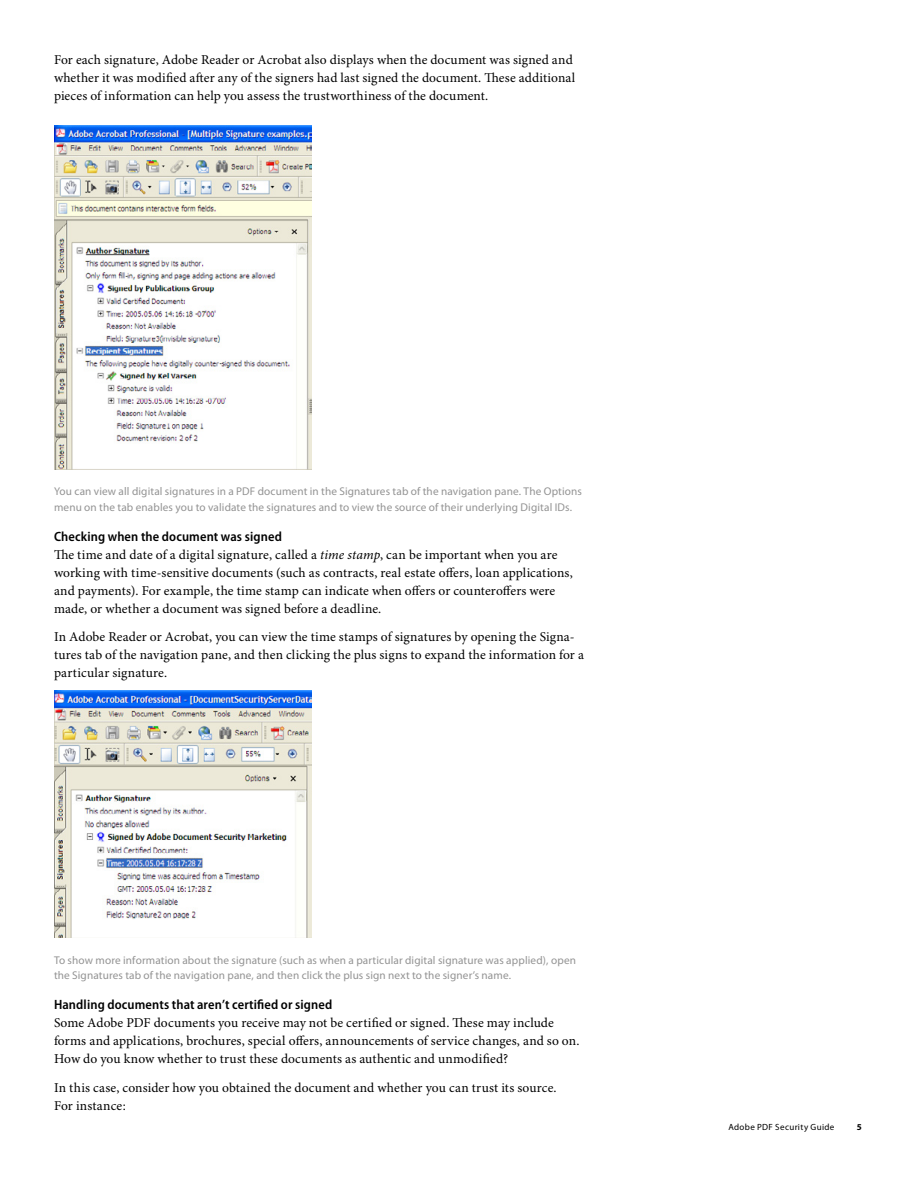
<style>
.page{position:relative;width:918px;height:1188px;background:#fff}
.page>*{position:absolute;margin:0;border:0;box-sizing:border-box;transform-origin:0 0}
.Text{font:13.5px/18px "Minion Pro";letter-spacing:.01em;color:#000}
.Text__Subhead{font:600 semi-condensed 13.5px "Myriad Pro";letter-spacing:.01em;color:#000}
.t1{font:11.25px/16.2px "Myriad Pro";letter-spacing:.01em;color:#939393}
.t2{font:9px "Myriad Pro";letter-spacing:.04em;color:#000}
.t3{font:700 9px "Myriad Pro";color:#000}
.s1{font-style:italic}
</style>
<div class="page">
<img style="left:54px;top:125px;width:258px;height:344px">
<img style="left:54px;top:691px;width:258px;height:246px">
<p class="Text" style="left:54px;top:51px;width:523px">For each signature, Adobe Reader or Acrobat also displays when the document was signed and whether it was modified after any of the signers had last signed the document. These additional pieces of information can help you assess the trustworthiness of the document.</p>
<p class="t1" style="left:54px;top:483px;width:529px">You can view all digital signatures in a PDF document in the Signatures tab of the navigation pane. The Options menu on the tab enables you to validate the signatures and to view the source of their underlying Digital IDs.</p>
<p class="Text__Subhead" style="left:54px;top:529px;width:229px">Checking when the document was signed</p>
<p class="Text" style="left:54px;top:546px;width:520px">The time and date of a digital signature, called a <span class="s1">time stamp</span>, can be important when you are working with time-sensitive documents (such as contracts, real estate offers, loan applications, and payments). For example, the time stamp can indicate when offers or counteroffers were made, or whether a document was signed before a deadline.</p>
<p class="Text" style="left:54px;top:629px;width:531px">In Adobe Reader or Acrobat, you can view the time stamps of signatures by opening the Signa&shy;tures tab of the navigation pane, and then clicking the plus signs to expand the information for a particular signature.</p>
<p class="t1" style="left:54px;top:953px;width:524px;line-height:15px">To show more information about the signature (such as when a particular digital signature was applied), open the Signatures tab of the navigation pane, and then click the plus sign next to the signer’s name.</p>
<p class="Text__Subhead" style="left:54px;top:997px;width:280px">Handling documents that aren’t certified or signed</p>
<p class="Text" style="left:54px;top:1014px;width:527px">Some Adobe PDF documents you receive may not be certified or signed. These may include forms and applications, brochures, special offers, announcements of service changes, and so on.<br>How do you know whether to trust these documents as authentic and unmodified?</p>
<p class="Text" style="left:54px;top:1079px;width:504px">In this case, consider how you obtained the document and whether you can trust its source.<br>For instance:</p>
<p class="t2" style="left:728px;top:1122px;width:108px">Adobe PDF Security Guide</p>
<p class="t3" style="left:857px;top:1122px;width:6px">5</p>
</div>
